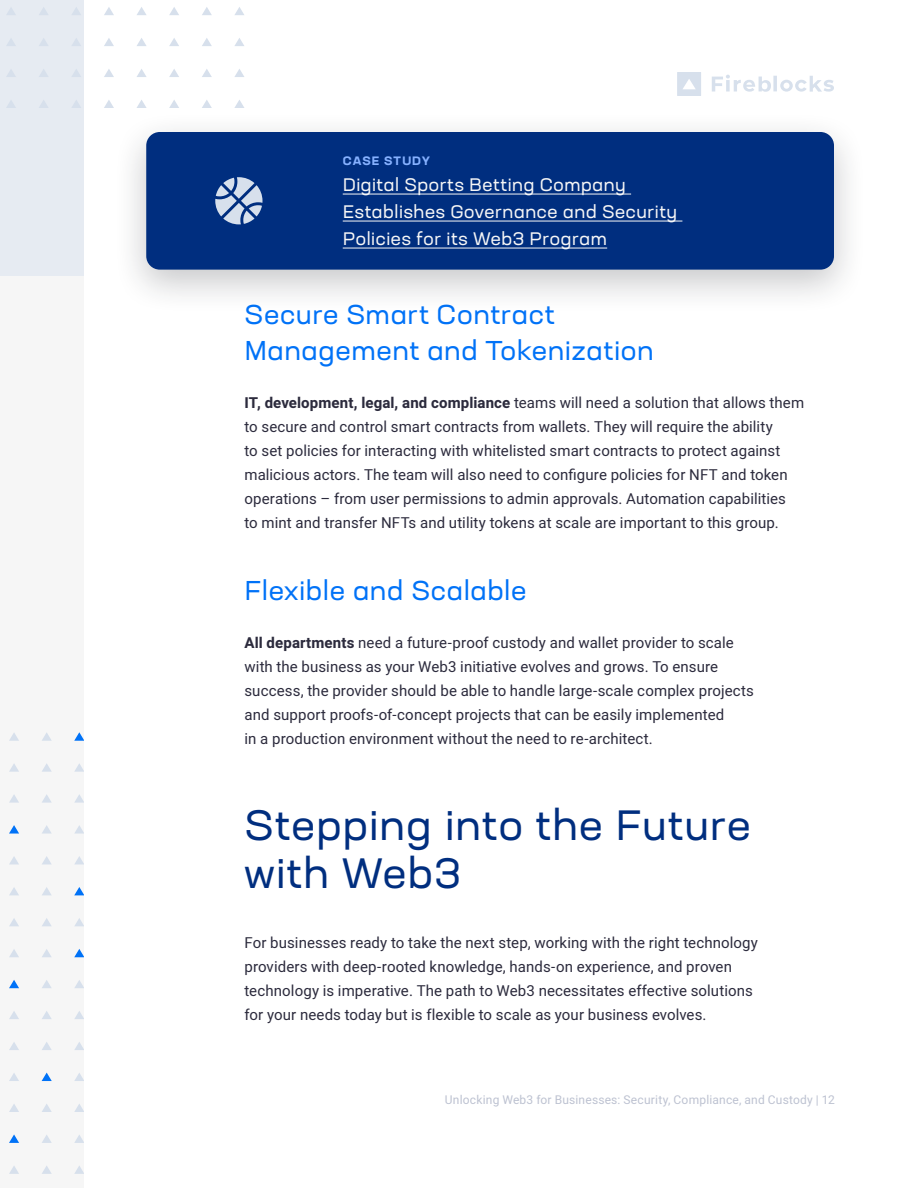
<style>
.page{position:relative;width:918px;height:1188px;background:#f6f6f6}
.page>*{position:absolute;margin:0;border:0;box-sizing:border-box;transform-origin:0 0}
.t1{font:expanded 42px/48px "Neusa Next Pro";color:#002e7f}
.t2{font:expanded 27px/36px "Neusa Next Pro";color:#0072f7}
.t3{font:expanded 18px/27px "Neusa Next Pro";color:#f6f6f6}
.t4{font:15px/24px "Heebo";letter-spacing:.005em;color:#2c2b3d}
.t5{font:12px "Heebo";letter-spacing:.02em;color:#bdc2d1}
.t6{font:700 expanded 12px "Neusa Next Pro";letter-spacing:.09em;color:#86b1ff}
.s1{font-weight:700}
</style>
<div class="page">
<div style="left:0;top:0;width:918px;height:276px;background:#e6ebf2"></div>
<svg style="left:74px;top:732px;width:10px;height:9px"></svg>
<svg style="left:42px;top:733px;width:10px;height:8px"></svg>
<svg style="left:9px;top:733px;width:10px;height:8px"></svg>
<svg style="left:74px;top:763px;width:10px;height:9px"></svg>
<svg style="left:42px;top:763px;width:10px;height:9px"></svg>
<svg style="left:9px;top:764px;width:10px;height:8px"></svg>
<svg style="left:74px;top:794px;width:10px;height:9px"></svg>
<svg style="left:42px;top:794px;width:10px;height:9px"></svg>
<svg style="left:9px;top:795px;width:10px;height:8px"></svg>
<svg style="left:75px;top:825px;width:9px;height:9px"></svg>
<svg style="left:42px;top:825px;width:9px;height:9px"></svg>
<svg style="left:9px;top:825px;width:10px;height:9px"></svg>
<svg style="left:75px;top:856px;width:9px;height:8px"></svg>
<svg style="left:42px;top:856px;width:9px;height:8px"></svg>
<svg style="left:9px;top:856px;width:10px;height:8px"></svg>
<svg style="left:74px;top:887px;width:10px;height:8px"></svg>
<svg style="left:42px;top:887px;width:9px;height:8px"></svg>
<svg style="left:9px;top:887px;width:10px;height:8px"></svg>
<svg style="left:75px;top:918px;width:9px;height:8px"></svg>
<svg style="left:42px;top:918px;width:9px;height:8px"></svg>
<svg style="left:9px;top:918px;width:10px;height:8px"></svg>
<svg style="left:74px;top:949px;width:10px;height:8px"></svg>
<svg style="left:42px;top:949px;width:9px;height:8px"></svg>
<svg style="left:9px;top:949px;width:10px;height:8px"></svg>
<svg style="left:75px;top:980px;width:9px;height:8px"></svg>
<svg style="left:42px;top:980px;width:9px;height:8px"></svg>
<svg style="left:9px;top:980px;width:10px;height:8px"></svg>
<svg style="left:74px;top:1011px;width:10px;height:8px"></svg>
<svg style="left:42px;top:1011px;width:10px;height:8px"></svg>
<svg style="left:9px;top:1011px;width:10px;height:8px"></svg>
<svg style="left:74px;top:1042px;width:10px;height:8px"></svg>
<svg style="left:42px;top:1042px;width:10px;height:8px"></svg>
<svg style="left:9px;top:1042px;width:10px;height:8px"></svg>
<svg style="left:74px;top:1073px;width:10px;height:8px"></svg>
<svg style="left:42px;top:1073px;width:10px;height:8px"></svg>
<svg style="left:9px;top:1073px;width:10px;height:8px"></svg>
<svg style="left:74px;top:1104px;width:10px;height:8px"></svg>
<svg style="left:42px;top:1104px;width:10px;height:8px"></svg>
<svg style="left:9px;top:1104px;width:10px;height:8px"></svg>
<svg style="left:74px;top:1135px;width:10px;height:8px"></svg>
<svg style="left:42px;top:1135px;width:10px;height:8px"></svg>
<svg style="left:9px;top:1134px;width:10px;height:9px"></svg>
<svg style="left:74px;top:1166px;width:10px;height:8px"></svg>
<svg style="left:42px;top:1166px;width:10px;height:8px"></svg>
<svg style="left:9px;top:1166px;width:10px;height:8px"></svg>
<div style="left:84px;top:0;width:834px;height:1188px;background:#fff"></div>
<div style="left:113px;top:110px;width:755px;height:205px;background:#1f2129;opacity:.25"></div>
<div style="left:146px;top:132px;width:688px;height:138px;background:#002e7f;border-radius:14px"></div>
<hr style="left:343px;top:194px;width:288px;height:1px;background:#f6f6f6">
<hr style="left:343px;top:221px;width:339px;height:1px;background:#f6f6f6">
<hr style="left:343px;top:248px;width:264px;height:1px;background:#f6f6f6">
<svg style="left:215px;top:177px;width:48px;height:47px"></svg>
<svg style="left:712px;top:75px;width:122px;height:17px"></svg>
<svg style="left:677px;top:72px;width:24px;height:24px"></svg>
<svg style="left:7px;top:8px;width:9px;height:7px"></svg>
<svg style="left:39px;top:7px;width:9px;height:8px"></svg>
<svg style="left:72px;top:7px;width:9px;height:8px"></svg>
<svg style="left:104px;top:7px;width:10px;height:8px"></svg>
<svg style="left:137px;top:7px;width:9px;height:8px"></svg>
<svg style="left:169px;top:7px;width:10px;height:8px"></svg>
<svg style="left:202px;top:7px;width:10px;height:8px"></svg>
<svg style="left:235px;top:7px;width:9px;height:8px"></svg>
<svg style="left:7px;top:39px;width:9px;height:7px"></svg>
<svg style="left:39px;top:38px;width:9px;height:8px"></svg>
<svg style="left:72px;top:38px;width:9px;height:8px"></svg>
<svg style="left:104px;top:38px;width:10px;height:8px"></svg>
<svg style="left:137px;top:38px;width:10px;height:8px"></svg>
<svg style="left:169px;top:38px;width:10px;height:8px"></svg>
<svg style="left:202px;top:38px;width:10px;height:8px"></svg>
<svg style="left:234px;top:38px;width:10px;height:8px"></svg>
<svg style="left:7px;top:70px;width:9px;height:7px"></svg>
<svg style="left:39px;top:69px;width:9px;height:8px"></svg>
<svg style="left:72px;top:69px;width:9px;height:8px"></svg>
<svg style="left:104px;top:69px;width:10px;height:8px"></svg>
<svg style="left:137px;top:69px;width:10px;height:8px"></svg>
<svg style="left:169px;top:69px;width:10px;height:8px"></svg>
<svg style="left:202px;top:69px;width:10px;height:8px"></svg>
<svg style="left:234px;top:69px;width:10px;height:8px"></svg>
<svg style="left:6px;top:101px;width:10px;height:7px"></svg>
<svg style="left:39px;top:100px;width:9px;height:8px"></svg>
<svg style="left:72px;top:100px;width:9px;height:8px"></svg>
<svg style="left:104px;top:100px;width:10px;height:8px"></svg>
<svg style="left:137px;top:100px;width:10px;height:8px"></svg>
<svg style="left:169px;top:100px;width:10px;height:8px"></svg>
<svg style="left:202px;top:100px;width:10px;height:8px"></svg>
<svg style="left:234px;top:100px;width:10px;height:8px"></svg>
<p class="t6" style="left:343px;top:153px;width:89px">CASE STUDY</p>
<p class="t3" style="left:343px;top:171px;width:336px">Digital Sports Betting Company<br>Establishes Governance and Security<br>Policies for its Web3 Program</p>
<h2 class="t2" style="left:244px;top:296px;width:411px">Secure Smart Contract<br>Management and Tokenization</h2>
<p class="t4" style="left:244px;top:391px;width:561px"><span class="s1">IT, development, legal, and compliance</span> teams will need a solution that allows them to secure and control smart contracts from wallets. They will require the ability<br>to set policies for interacting with whitelisted smart contracts to protect against malicious actors. The team will also need to configure policies for NFT and token operations – from user permissions to admin approvals. Automation capabilities<br>to mint and transfer NFTs and utility tokens at scale are important to this group.</p>
<h2 class="t2" style="left:244px;top:572px;width:284px">Flexible and Scalable</h2>
<p class="t4" style="left:244px;top:631px;width:511px"><span class="s1">All departments</span> need a future-proof custody and wallet provider to scale with the business as your Web3 initiative evolves and grows. To ensure success, the provider should be able to handle large-scale complex projects and support proofs-of-concept projects that can be easily implemented<br>in a production environment without the need to re-architect.</p>
<h1 class="t1" style="left:244px;top:800px;width:508px">Stepping into the Future with Web3</h1>
<p class="t4" style="left:244px;top:931px;width:515px">For businesses ready to take the next step, working with the right technology providers with deep-rooted knowledge, hands-on experience, and proven technology is imperative. The path to Web3 necessitates effective solutions for your needs today but is flexible to scale as your business evolves.</p>
<p class="t5" style="left:445px;top:1091px;width:391px">Unlocking Web3 for Businesses: Security, Compliance, and Custody | 12</p>
</div>
